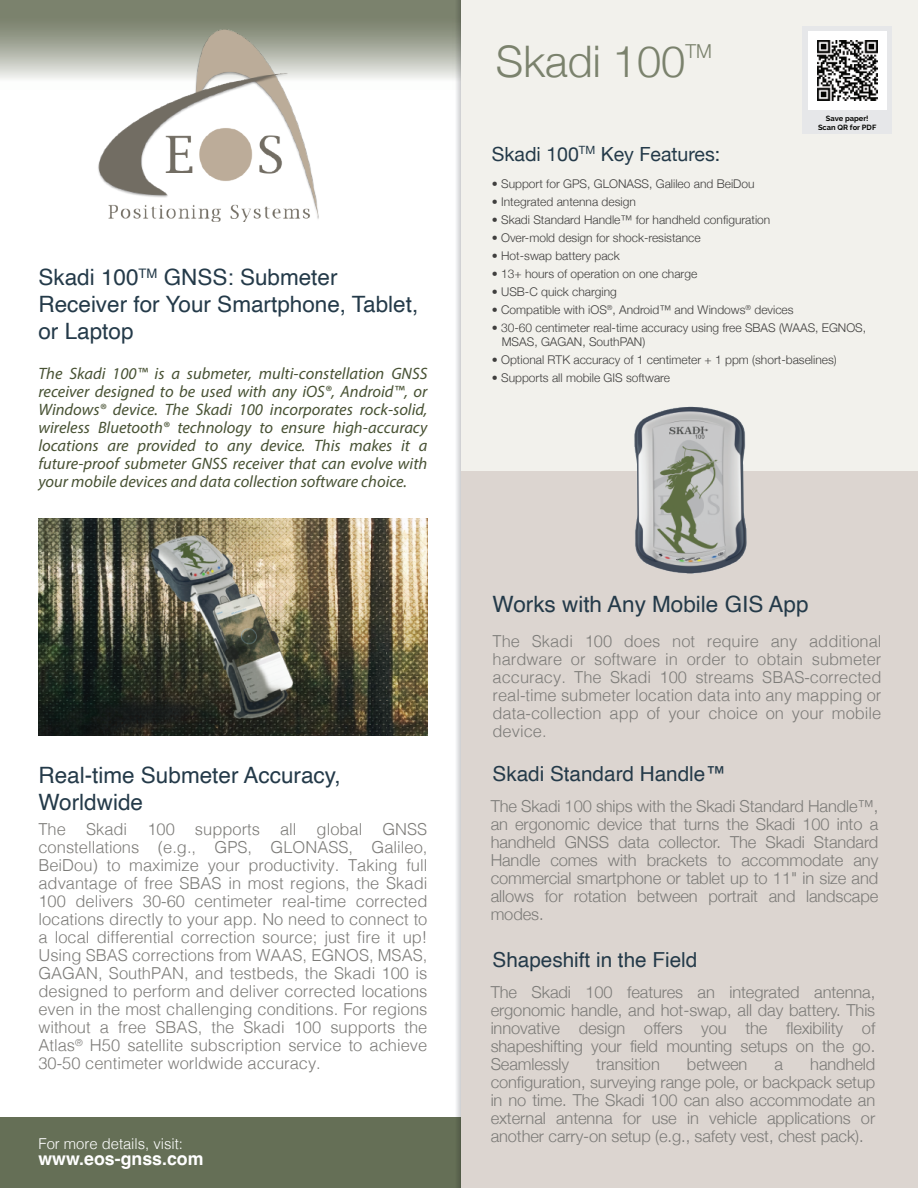
<style>
.page{position:relative;width:918px;height:1188px;background:#fff}
.page>*{position:absolute;margin:0;border:0;box-sizing:border-box;transform-origin:0 0}
.t1{font:300 43.5px "Helvetica Neue";color:#7b826d}
.t2{font:22.5px/27px "Helvetica";color:#243a49}
.t3{font:20.7px "Helvetica";color:#243a49}
.t4{font:19.5px "Helvetica Neue";color:#243a49}
.t5{font:300 19.2px "Helvetica Neue";color:#7b826d}
.t6{font:700 18px "Helvetica";color:#fff}
.t7{font:300 16.5px/18px "Helvetica";color:#7d7c79;text-align:justify}
.t8{font:300 16.5px/18px "Helvetica Neue";letter-spacing:-.005em;color:#7d7c79;text-align:justify}
.t9{font:italic 16.5px/18px "Myriad Pro";color:#485234;text-align:justify}
.t10{font:300 15px "Helvetica";color:#fff}
.t11{font:300 12px/13.5px "Helvetica Neue";color:#403f3e}
.t12{font:700 7.5px/9px "Raleway";color:#040503;text-align:center}
</style>
<div class="page">
<svg style="left:0;top:0;width:452px;height:79px;background:#989d8d"></svg>
<div style="left:0;top:1118px;width:462px;height:70px;background:#656f56"></div>
<svg style="left:452px;top:0;width:10px;height:1188px"></svg>
<div style="left:462px;top:0;width:456px;height:568px;background:#f2f1ec"></div>
<div style="left:462px;top:471px;width:456px;height:717px;background:#dcd5d0"></div>
<img style="left:97px;top:30px;width:222px;height:191px">
<div style="left:802px;top:26px;width:90px;height:108px;background:#e6e7e9"></div>
<img style="left:808px;top:32px;width:79px;height:78px">
<img style="left:38px;top:519px;width:389px;height:217px">
<img style="left:634px;top:406px;width:113px;height:168px">
<h2 class="t2" style="left:38px;top:264px;width:381px">Skadi 100<sup>TM</sup> GNSS: Submeter<br>Receiver for Your Smartphone, Tablet, or Laptop</h2>
<p class="t9" style="left:38px;top:364px;width:390px">The Skadi 100™ is a submeter, multi-constellation GNSS receiver designed to be used with any iOS®, Android™, or Windows® device. The Skadi 100 incorporates rock-solid, wireless Bluetooth® technology to ensure high-accuracy locations are provided to any device. This makes it a future-proof submeter GNSS receiver that can evolve with your mobile devices and data collection software choice.</p>
<h2 class="t2" style="left:38px;top:762px;width:304px">Real-time Submeter Accuracy,<br>Worldwide</h2>
<p class="t7" style="left:38px;top:819px;width:390px">The Skadi 100 supports all global GNSS constellations (e.g., GPS, GLONASS, Galileo, BeiDou) to maximize your productivity. Taking full advantage of free SBAS in most regions, the Skadi 100 delivers 30-60 centimeter real-time corrected locations directly to your app. No need to connect to a local differential correction source; just fire it up!<br>Using SBAS corrections from WAAS, EGNOS, MSAS, GAGAN, SouthPAN, and testbeds, the Skadi 100 is designed to perform and deliver corrected locations even in the most challenging conditions. For regions without a free SBAS, the Skadi 100 supports the Atlas<sup>®</sup> H50 satellite subscription service to achieve 30-50 centimeter worldwide accuracy.</p>
<p class="t10" style="left:38px;top:1131px;width:146px">For more details, visit:</p>
<p class="t6" style="left:38px;top:1148px;width:167px">www.eos-gnss.com</p>
<h1 class="t1" style="left:496px;top:26px;width:191px">Skadi 100</h1>
<p class="t5" style="left:685px;top:36px;width:28px">TM</p>
<p class="t4" style="left:492px;top:140px;width:230px">Skadi 100<sup>TM</sup> Key Features:</p>
<p class="t12" style="left:818px;top:114px;width:60px">Save paper!<br>Scan QR for PDF</p>
<p class="t11" style="left:492px;top:176px;width:264px">• Support for GPS, GLONASS, Galileo and BeiDou</p>
<p class="t11" style="left:492px;top:194px;width:146px">• Integrated antenna design</p>
<p class="t11" style="left:492px;top:212px;width:280px">• Skadi Standard Handle™ for handheld configuration</p>
<p class="t11" style="left:492px;top:230px;width:210px">• Over-mold design for shock-resistance</p>
<p class="t11" style="left:492px;top:248px;width:130px">• Hot-swap battery pack</p>
<p class="t11" style="left:492px;top:266px;width:207px">• 13+ hours of operation on one charge</p>
<p class="t11" style="left:492px;top:284px;width:127px">• USB-C quick charging</p>
<p class="t11" style="left:492px;top:302px;width:303px">• Compatible with iOS<sup>®</sup>, Android™ and Windows<sup>®</sup> devices</p>
<p class="t11" style="left:502px;top:320px;width:366px;text-indent:-10px">• 30-60 centimeter real-time accuracy using free SBAS (WAAS, EGNOS,<br>MSAS, GAGAN, SouthPAN)</p>
<p class="t11" style="left:492px;top:352px;width:346px">• Optional RTK accuracy of 1 centimeter + 1 ppm (short-baselines)</p>
<p class="t11" style="left:492px;top:370px;width:180px">• Supports all mobile GIS software</p>
<h2 class="t2" style="left:493px;top:591px;width:317px">Works with Any Mobile GIS App</h2>
<p class="t7" style="left:493px;top:631px;width:390px">The Skadi 100 does not require any additional hardware or software in order to obtain submeter accuracy. The Skadi 100 streams SBAS-corrected real-time submeter location data into any mapping or data-collection app of your choice on your mobile device.</p>
<p class="t3" style="left:493px;top:758px;width:235px">Skadi Standard Handle™</p>
<p class="t8" style="left:491px;top:796px;width:389px">The Skadi 100 ships with the Skadi Standard Handle™, an ergonomic device that turns the Skadi 100 into a handheld GNSS data collector. The Skadi Standard Handle comes with brackets to accommodate any commercial smartphone or tablet up to 11" in size and allows for rotation between portrait and landscape modes.</p>
<p class="t3" style="left:493px;top:944px;width:206px">Shapeshift in the Field</p>
<p class="t8" style="left:491px;top:982px;width:386px">The Skadi 100 features an integrated antenna, ergonomic handle, and hot-swap, all day battery. This innovative design offers you the flexibility of shapeshifting your field mounting setups on the go.<br>Seamlessly</p>
<p class="t8" style="left:491px;top:1054px;width:386px;text-indent:320px">handheld configuration, surveying range pole, or backpack setup in no time. The Skadi 100 can also accommodate an external antenna for use in vehicle applications or another carry-on setup (e.g., safety vest, chest pack).</p>
<p class="t8" style="left:596px;top:1054px;width:65px">transition</p>
<p class="t8" style="left:687px;top:1054px;width:62px">between</p>
<p class="t8" style="left:775px;top:1054px;width:10px">a</p>
</div>
